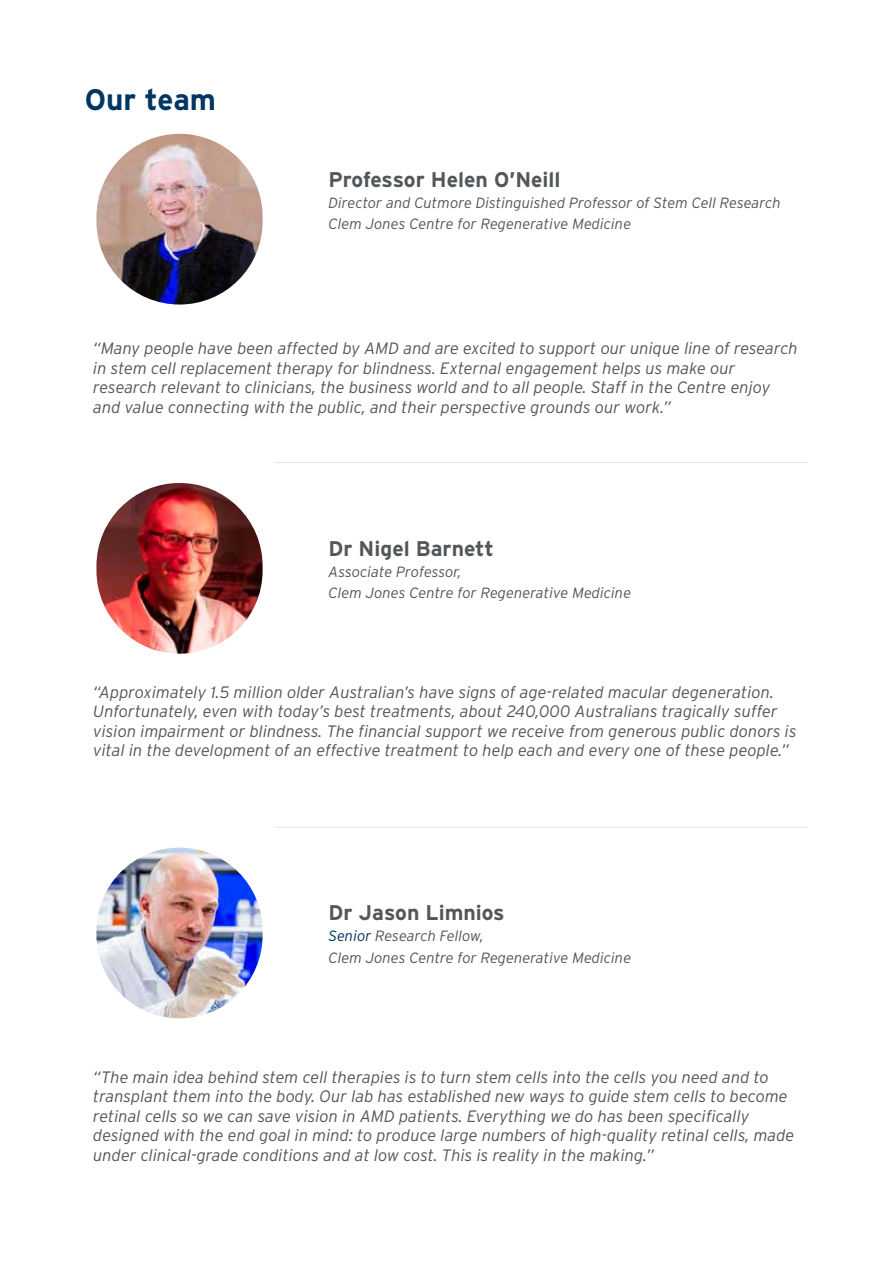
<style>
.page{position:relative;width:893px;height:1263px;background:#fff}
.page>*{position:absolute;margin:0;border:0;box-sizing:border-box;transform-origin:0 0}
.t1{font:700 29.7px "Interstate";color:#003663}
.t2{font:700 21.15px "Interstate";color:#53575a}
.t3{font:italic 300 16.5px/19.5px "Interstate";color:#53575a}
.t4{font:italic 300 14.85px/21.1px "Interstate";color:#53575a}
.s1{color:#003663}
</style>
<div class="page">
<hr style="left:274px;top:462px;width:534px;height:1px;background:#e6e6e6">
<hr style="left:274px;top:827px;width:534px;height:1px;background:#e6e6e6">
<img style="left:96px;top:134px;width:167px;height:171px;border-radius:83px">
<img style="left:96px;top:483px;width:167px;height:171px;border-radius:83px">
<img style="left:96px;top:848px;width:167px;height:170px;border-radius:83px">
<h1 class="t1" style="left:85px;top:81px;width:133px">Our team</h1>
<p class="t2" style="left:328px;top:166px;width:234px">Professor Helen O’Neill</p>
<p class="t4" style="left:328px;top:192px;width:454px">Director and Cutmore Distinguished Professor of Stem Cell Research<br>Clem Jones Centre for Regenerative Medicine</p>
<p class="t3" style="left:93px;top:338px;width:706px">“Many people have been affected by AMD and are excited to support our unique line of research in stem cell replacement therapy for blindness. External engagement helps us make our research relevant to clinicians, the business world and to all people. Staff in the Centre enjoy and value connecting with the public, and their perspective grounds our work.”</p>
<p class="t2" style="left:328px;top:535px;width:167px">Dr Nigel Barnett</p>
<p class="t4" style="left:328px;top:561px;width:304px">Associate Professor,<br>Clem Jones Centre for Regenerative Medicine</p>
<p class="t3" style="left:93px;top:682px;width:705px">“Approximately 1.5 million older Australian’s have signs of age-related macular degeneration.<br>Unfortunately, even with today’s best treatments, about 240,000 Australians tragically suffer vision impairment or blindness. The financial support we receive from generous public donors is vital in the development of an effective treatment to help each and every one of these people.”</p>
<p class="t2" style="left:328px;top:900px;width:178px">Dr Jason Limnios</p>
<p class="t4" style="left:328px;top:925px;width:304px"><span class="s1">Senior</span> Research Fellow,<br>Clem Jones Centre for Regenerative Medicine</p>
<p class="t3" style="left:93px;top:1067px;width:703px">“The main idea behind stem cell therapies is to turn stem cells into the cells you need and to transplant them into the body. Our lab has established new ways to guide stem cells to become retinal cells so we can save vision in AMD patients. Everything we do has been specifically designed with the end goal in mind: to produce large numbers of high-quality retinal cells, made under clinical-grade conditions and at low cost. This is reality in the making.”</p>
</div>
